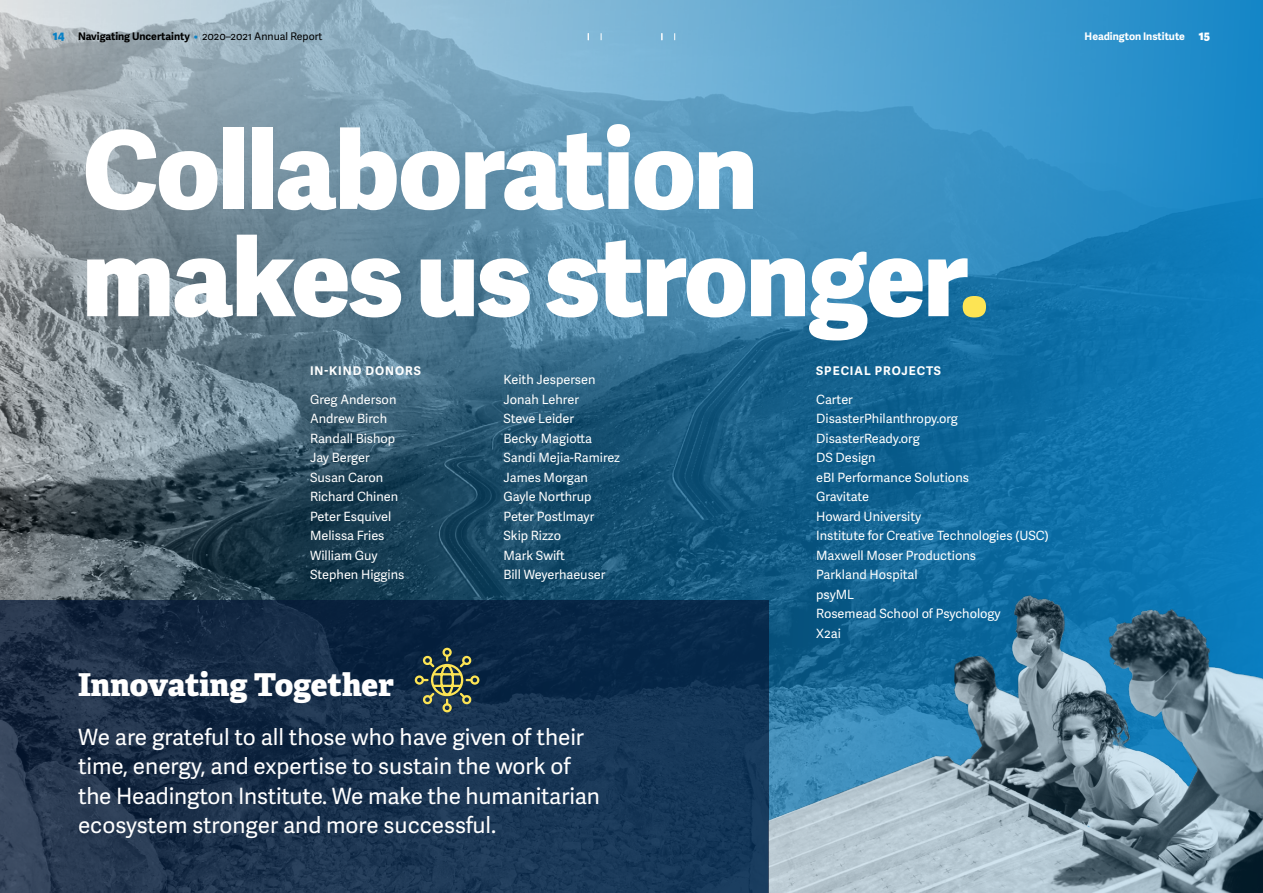
<style>
.page{position:relative;width:1263px;height:893px;background:#fff}
.page>*{position:absolute;margin:0;border:0;box-sizing:border-box;transform-origin:0 0}
.t1{font:800 108px/107.2px "Adelle Sans";letter-spacing:-.015em;color:#fff}
.t2{font:800 31.5px "Adelle";letter-spacing:-.005em;color:#fff}
.t3{font:22.5px/29.2px "Adelle Sans";letter-spacing:-.005em;color:#fff}
.t4{font:12.75px/19.5px "Adelle Sans";color:#fff}
.t5{font:700 12px "Adelle Sans";letter-spacing:.08em;color:#fff}
.t6{font:700 10.5px "Adelle Sans";color:#000}
.t7{font:700 10.5px "Adelle Sans";color:#fff}
.s1{font-family:"Adelle Sans Cnd Xb";font-weight:400;font-size:12.75px;color:#0a81c5}
.s2{color:#0a81c5}
.s3{font-weight:400}
.s4{font-family:"Adelle Sans Cnd Xb";font-weight:400;font-size:12.75px}
.s5{color:#fde454}
</style>
<div class="page">
<img style="left:0;top:0;width:1263px;height:600px">
<img style="left:768px;top:586px;width:495px;height:307px">
<svg style="left:0;top:600px;width:768px;height:293px;background:#17304d"></svg>
<svg style="left:414px;top:647px;width:67px;height:66px;background:#41514a"></svg>
<p class="t6" style="left:53px;top:28px;width:271px"><span class="s1">14</span> Navigating Uncertainty <span class="s2">•</span> <span class="s3">2020–2021 Annual Report</span></p>
<p class="t7" style="left:1085px;top:28px;width:127px">Headington Institute <span class="s4">15</span></p>
<h1 class="t1" style="left:82px;top:112px;width:909px">Collaboration makes us stronger<span class="s5">.</span></h1>
<p class="t4" style="left:503px;top:370px;width:118px">Keith Jespersen<br>Jonah Lehrer<br>Steve Leider<br>Becky Magiotta<br>Sandi Mejia-Ramirez<br>James Morgan<br>Gayle Northrup<br>Peter Postlmayr<br>Skip Rizzo<br>Mark Swift<br>Bill Weyerhaeuser</p>
<p class="t5" style="left:310px;top:362px;width:112px">IN-KIND DONORS</p>
<p class="t4" style="left:310px;top:389px;width:96px">Greg Anderson<br>Andrew Birch<br>Randall Bishop<br>Jay Berger<br>Susan Caron<br>Richard Chinen<br>Peter Esquivel<br>Melissa Fries<br>William Guy<br>Stephen Higgins</p>
<p class="t5" style="left:816px;top:362px;width:126px">SPECIAL PROJECTS</p>
<p class="t4" style="left:816px;top:389px;width:234px">Carter<br>DisasterPhilanthropy.org<br>DisasterReady.org<br>DS Design<br>eBI Performance Solutions<br>Gravitate<br>Howard University<br>Institute for Creative Technologies (USC)<br>Maxwell Moser Productions<br>Parkland Hospital<br>psyML<br>Rosemead School of Psychology<br>X2ai</p>
<h2 class="t2" style="left:78px;top:665px;width:317px">Innovating Together</h2>
<h3 class="t3" style="left:78px;top:722px;width:523px">We are grateful to all those who have given of their time, energy, and expertise to sustain the work of the Headington Institute. We make the humanitarian ecosystem stronger and more successful.</h3>
</div>
